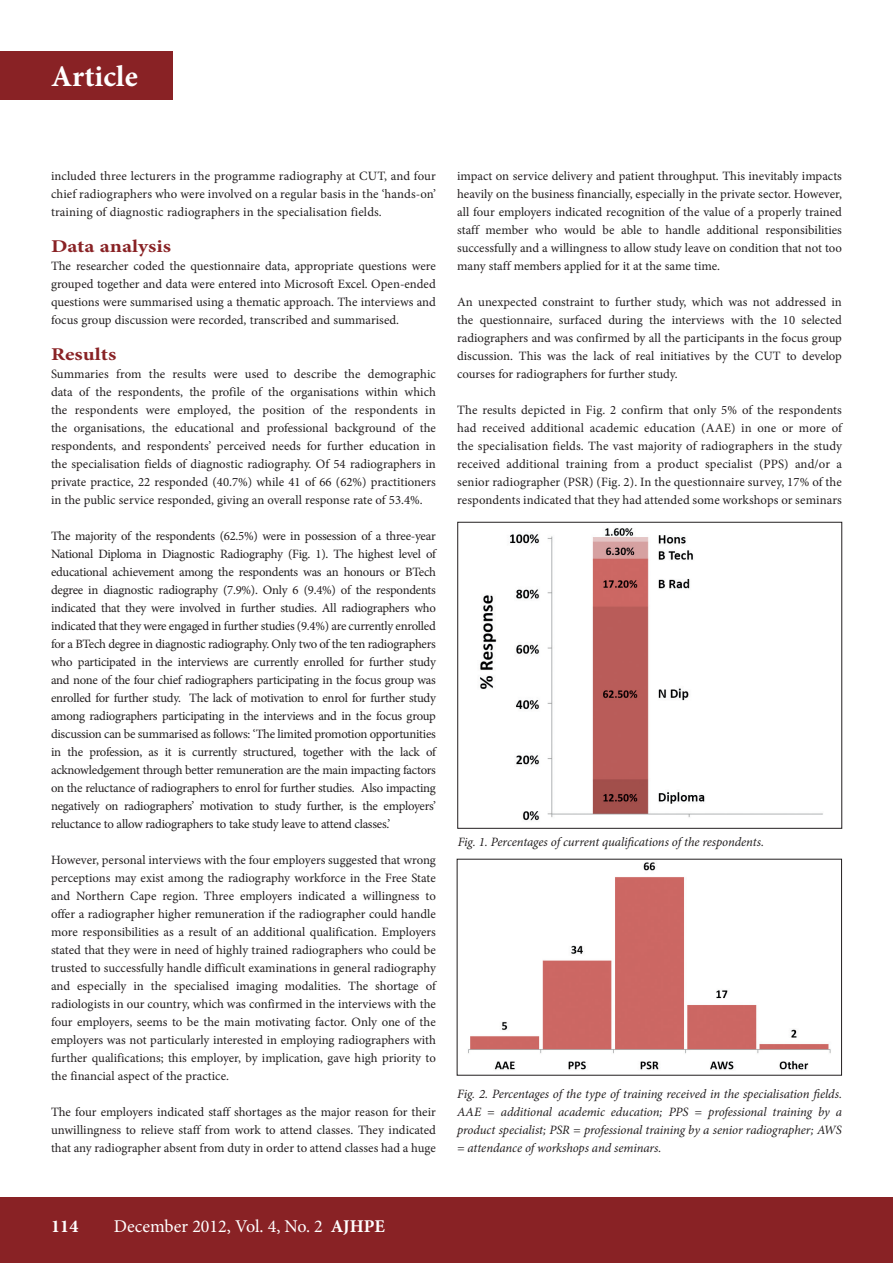
<style>
.page{position:relative;width:893px;height:1263px;background:#fff}
.page>*{position:absolute;margin:0;border:0;box-sizing:border-box;transform-origin:0 0}
.t1{font:700 30px "Minion Pro";letter-spacing:.005em;color:#fff}
.t2{font:18px "Minion Pro";color:#fff}
.B_HEAD{font:700 18px "Minion Pro";color:#892225;scale:1.2 1}
.t3{font:700 18px "Minion Pro";color:#fff}
.BODY_TEXT_1ST_PARAGR{font:12.75px/18px "Minion Pro";color:#231f20;text-align:justify}
.t4{font:italic 12.75px/18px "Minion Pro";letter-spacing:-.01em;color:#231f20;text-align:justify}
.s1{font-weight:700}
</style>
<div class="page">
<div style="left:0;top:1197px;width:893px;height:66px;background:#892225"></div>
<div style="left:0;top:51px;width:172px;height:49px;background:#892225"></div>
<img style="left:480px;top:528px;width:343px;height:293px">
<img style="left:468px;top:862px;width:363px;height:208px">
<p class="t1" style="left:51px;top:56px;width:88px">Article</p>
<p class="BODY_TEXT_1ST_PARAGR" style="left:51px;top:167px;width:386px">included three lecturers in the programme radiography at CUT, and four chief radiographers who were involved on a regular basis in the ‘hands-on’ training of diagnostic radiographers in the specialisation fields.</p>
<h2 class="B_HEAD" style="left:51px;top:234px;width:101px">Data analysis</h2>
<p class="BODY_TEXT_1ST_PARAGR" style="left:51px;top:257px;width:386px">The researcher coded the questionnaire data, appropriate questions were grouped together and data were entered into Microsoft Excel. Open-ended questions were summarised using a thematic approach. The interviews and focus group discussion were recorded, transcribed and summarised.</p>
<h2 class="B_HEAD" style="left:51px;top:342px;width:56px">Results</h2>
<p class="BODY_TEXT_1ST_PARAGR" style="left:51px;top:365px;width:386px">Summaries from the results were used to describe the demographic data of the respondents, the profile of the organisations within which the respondents were employed, the position of the respondents in the organisations, the educational and professional background of the respondents, and respondents’ perceived needs for further education in the specialisation fields of diagnostic radiography. Of 54 radiographers in private practice, 22 responded (40.7%) while 41 of 66 (62%) practitioners in the public service responded, giving an overall response rate of 53.4%.</p>
<p class="BODY_TEXT_1ST_PARAGR" style="left:51px;top:527px;width:386px">The majority of the respondents (62.5%) were in possession of a three-year National Diploma in Diagnostic Radiography (Fig. 1). The highest level of educational achievement among the respondents was an honours or BTech degree in diagnostic radiography (7.9%). Only 6 (9.4%) of the respondents indicated that they were involved in further studies. All radiographers who indicated that they were engaged in further studies (9.4%) are currently enrolled for a BTech degree in diagnostic radiography. Only two of the ten radiographers who participated in the interviews are currently enrolled for further study and none of the four chief radiographers participating in the focus group was enrolled for further study. The lack of motivation to enrol for further study among radiographers participating in the interviews and in the focus group discussion can be summarised as follows: ‘The limited promotion opportunities in the profession, as it is currently structured, together with the lack of acknowledgement through better remuneration are the main impacting factors on the reluctance of radiographers to enrol for further studies. Also impacting negatively on radiographers’ motivation to study further, is the employers’ reluctance to allow radiographers to take study leave to attend classes.’</p>
<p class="BODY_TEXT_1ST_PARAGR" style="left:51px;top:851px;width:386px">However, personal interviews with the four employers suggested that wrong perceptions may exist among the radiography workforce in the Free State and Northern Cape region. Three employers indicated a willingness to offer a radiographer higher remuneration if the radiographer could handle more responsibilities as a result of an additional qualification. Employers stated that they were in need of highly trained radiographers who could be trusted to successfully handle difficult examinations in general radiography and especially in the specialised imaging modalities. The shortage of radiologists in our country, which was confirmed in the interviews with the four employers, seems to be the main motivating factor. Only one of the employers was not particularly interested in employing radiographers with further qualifications; this employer, by implication, gave high priority to the financial aspect of the practice.</p>
<p class="BODY_TEXT_1ST_PARAGR" style="left:51px;top:1103px;width:386px">The four employers indicated staff shortages as the major reason for their unwillingness to relieve staff from work to attend classes. They indicated that any radiographer absent from duty in order to attend classes had a huge</p>
<p class="BODY_TEXT_1ST_PARAGR" style="left:457px;top:167px;width:386px">impact on service delivery and patient throughput. This inevitably impacts heavily on the business financially, especially in the private sector. However, all four employers indicated recognition of the value of a properly trained staff member who would be able to handle additional responsibilities successfully and a willingness to allow study leave on condition that not too many staff members applied for it at the same time.</p>
<p class="BODY_TEXT_1ST_PARAGR" style="left:457px;top:293px;width:386px">An unexpected constraint to further study, which was not addressed in the questionnaire, surfaced during the interviews with the 10 selected radiographers and was confirmed by all the participants in the focus group discussion. This was the lack of real initiatives by the CUT to develop courses for radiographers for further study.</p>
<p class="BODY_TEXT_1ST_PARAGR" style="left:457px;top:401px;width:386px">The results depicted in Fig. 2 confirm that only 5% of the respondents had received additional academic education (AAE) in one or more of the specialisation fields. The vast majority of radiographers in the study received additional training from a product specialist (PPS) and/or a senior radiographer (PSR) (Fig. 2). In the questionnaire survey, 17% of the respondents indicated that they had attended some workshops or seminars</p>
<p class="t4" style="left:458px;top:833px;width:308px">Fig. 1. Percentages of current qualifications of the respondents.</p>
<p class="t4" style="left:457px;top:1085px;width:386px">Fig. 2. Percentages of the type of training received in the specialisation fields.<br>AAE = additional academic education; PPS = professional training by a product specialist; PSR = professional training by a senior radiographer; AWS = attendance of workshops and seminars.</p>
<p class="t3" style="left:51px;top:1213px;width:29px">114</p>
<p class="t2" style="left:114px;top:1214px;width:273px">December 2012, Vol. 4, No. 2 <span class="s1">AJHPE</span></p>
</div>
